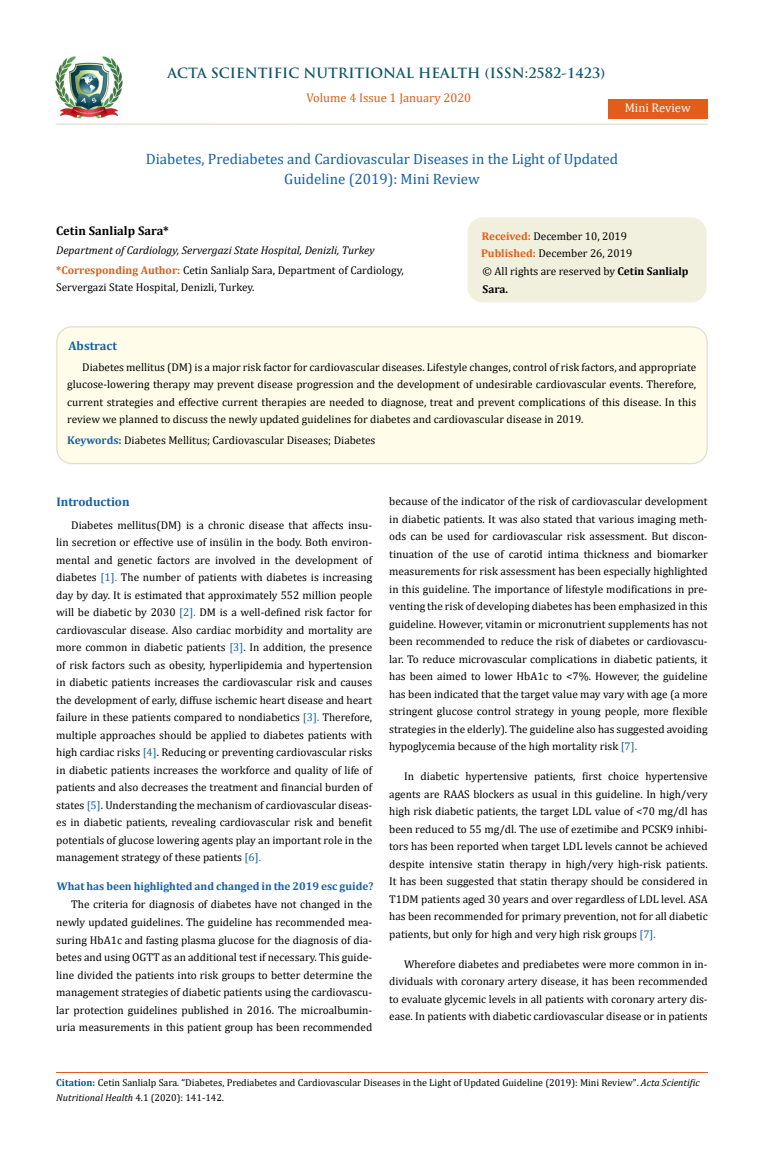
<style>
.page{position:relative;width:764px;height:1170px;background:#fff}
.page>*{position:absolute;margin:0;border:0;box-sizing:border-box;transform-origin:0 0}
.t1{font:15px/20px "Cambria";color:#1560a6;text-align:center}
.t2{font:700 13.75px "Trajan Pro";color:#0e546a}
.t3{font:12.5px "Cambria";color:#e05d1a}
.t4{font:700 12.5px "Cambria";color:#1560a6}
.t5{font:700 12.5px "Cambria";color:#000}
.t6{font:12.5px "Cambria";color:#fff}
.t7{font:11.25px/17.5px "Cambria";color:#000;text-align:justify}
.t8{font:italic 11.25px/19.9px "Cambria";color:#000}
.t9{font:700 11.25px "Cambria";color:#1560a6}
.t10{font:10px/15px "Cambria";color:#000}
.s1{font-weight:700;font-style:normal;color:#e05d1a}
.s2{font-style:normal}
.s3{font-weight:700;color:#e05d1a}
.s4{font-weight:700}
.s5{font-weight:700;color:#1560a6}
.s6{font-weight:700;color:#0e546a}
.s7{color:#1560a6}
.s8{font-weight:700;color:#035089}
.s9{font-style:italic}
</style>
<div class="page">
<img style="left:56px;top:57px;width:66px;height:61px">
<div style="left:608px;top:99px;width:99px;height:20px;background:#e05d1a"></div>
<div style="left:57px;top:327px;width:650px;height:137px;background:#fffde9;border-radius:15px"></div>
<div style="left:56px;top:326px;width:652px;height:138px;border:1px solid #e0dfcd;border-radius:15px"></div>
<div style="left:468px;top:218px;width:238px;height:84px;background:#f1f0de;border-radius:15px"></div>
<div style="left:467px;top:217px;width:239px;height:85px;border:1px solid #f1f0de;border-radius:15px"></div>
<hr style="left:56px;top:123px;width:651px;height:2px;background:#e0dfcd">
<hr style="left:56px;top:1072px;width:651px;height:1px;background:#e05d1a">
<p class="t2" style="left:167px;top:64px;width:439px">ACTA SCIENTIFIC NUTRITIONAL HEALTH (ISSN:2582-1423)</p>
<p class="t3" style="left:306px;top:91px;width:166px">Volume 4 Issue 1 January 2020</p>
<p class="t6" style="left:625px;top:100px;width:67px">Mini Review</p>
<h1 class="t1" style="left:146px;top:149px;width:474px">Diabetes, Prediabetes and Cardiovascular Diseases in the Light of Updated<br>Guideline (2019): Mini Review</h1>
<p class="t5" style="left:56px;top:222px;width:114px">Cetin Sanlialp Sara*</p>
<p class="t8" style="left:56px;top:239px;width:349px">Department of Cardiology, Servergazi State Hospital, Denizli, Turkey <span class="s1">*Corresponding Author:</span> <span class="s2">Cetin Sanlialp Sara, Department of Cardiology,</span></p>
<p class="t7" style="left:56px;top:278px;width:200px">Servergazi State Hospital, Denizli, Turkey.</p>
<p class="t7" style="left:481px;top:227px;width:209px;line-height:17.9px;text-align:left"><span class="s3">Received:</span> December 10, 2019<br><span class="s3">Published:</span> December 26, 2019<br>© All rights are reserved by <span class="s4">Cetin Sanlialp<br>Sara.</span></p>
<p class="t4" style="left:69px;top:337px;width:50px">Abstract</p>
<p class="t7" style="left:67px;top:358px;width:630px;text-indent:15px">Diabetes mellitus (DM) is a major risk factor for cardiovascular diseases. Lifestyle changes, control of risk factors, and appropriate glucose-lowering therapy may prevent disease progression and the development of undesirable cardiovascular events. Therefore, current strategies and effective current therapies are needed to diagnose, treat and prevent complications of this disease. In this review we planned to discuss the newly updated guidelines for diabetes and cardiovascular disease in 2019.</p>
<p class="t7" style="left:67px;top:431px;width:310px"><span class="s5">Keywords</span><span class="s6">:</span> Diabetes Mellitus; Cardiovascular Diseases; Diabetes</p>
<p class="t4" style="left:56px;top:493px;width:75px">Introduction</p>
<p class="t7" style="left:56px;top:516px;width:317px;text-indent:15px">Diabetes mellitus(DM) is a chronic disease that affects insu&shy;lin secretion or effective use of insülin in the body. Both environ&shy;mental and genetic factors are involved in the development of diabetes <span class="s7">[1].</span> The number of patients with diabetes is increasing day by day. It is estimated that approximately 552 million people will be diabetic by 2030 <span class="s7">[2].</span> DM is a well-defined risk factor for cardiovascular disease. Also cardiac morbidity and mortality are more common in diabetic patients <span class="s7">[3]</span>. In addition, the presence of risk factors such as obesity, hyperlipidemia and hypertension in diabetic patients increases the cardiovascular risk and causes the development of early, diffuse ischemic heart disease and heart failure in these patients compared to nondiabetics <span class="s7">[3].</span> Therefore, multiple approaches should be applied to diabetes patients with high cardiac risks <span class="s7">[4]</span>. Reducing or preventing cardiovascular risks in diabetic patients increases the workforce and quality of life of patients and also decreases the treatment and financial burden of states <span class="s7">[5]</span>. Understanding the mechanism of cardiovascular diseas&shy;es in diabetic patients, revealing cardiovascular risk and benefit potentials of glucose lowering agents play an important role in the management strategy of these patients <span class="s7">[6].</span></p>
<p class="t9" style="left:57px;top:878px;width:318px">What has been highlighted and changed in the 2019 esc guide?</p>
<p class="t7" style="left:56px;top:896px;width:317px;text-indent:15px">The criteria for diagnosis of diabetes have not changed in the newly updated guidelines. The guideline has recommended mea&shy;suring HbA1c and fasting plasma glucose for the diagnosis of dia&shy;betes and using OGTT as an additional test if necessary. This guide&shy;line divided the patients into risk groups to better determine the management strategies of diabetic patients using the cardiovascu&shy;lar protection guidelines published in 2016. The microalbumin&shy;uria measurements in this patient group has been recommended</p>
<p class="t7" style="left:389px;top:493px;width:320px">because of the indicator of the risk of cardiovascular development in diabetic patients. It was also stated that various imaging meth&shy;ods can be used for cardiovascular risk assessment. But discon&shy;tinuation of the use of carotid intima thickness and biomarker measurements for risk assessment has been especially highlighted in this guideline. The importance of lifestyle modifications in pre&shy;venting the risk of developing diabetes has been emphasized in this guideline. However, vitamin or micronutrient supplements has not been recommended to reduce the risk of diabetes or cardiovascu&shy;lar. To reduce microvascular complications in diabetic patients, it has been aimed to lower HbA1c to &lt;7%. However, the guideline has been indicated that the target value may vary with age (a more stringent glucose control strategy in young people, more flexible strategies in the elderly). The guideline also has suggested avoiding hypoglycemia because of the high mortality risk <span class="s7">[7].</span></p>
<p class="t7" style="left:389px;top:768px;width:320px;text-indent:15px">In diabetic hypertensive patients, first choice hypertensive agents are RAAS blockers as usual in this guideline. In high/very high risk diabetic patients, the target LDL value of &lt;70 mg/dl has been reduced to 55 mg/dl. The use of ezetimibe and PCSK9 inhibi&shy;tors has been reported when target LDL levels cannot be achieved despite intensive statin therapy in high/very high-risk patients.<br>It has been suggested that statin therapy should be considered in T1DM patients aged 30 years and over regardless of LDL level. ASA has been recommended for primary prevention, not for all diabetic patients, but only for high and very high risk groups <span class="s7">[7].</span></p>
<p class="t7" style="left:389px;top:955px;width:320px;text-indent:15px">Wherefore diabetes and prediabetes were more common in in&shy;dividuals with coronary artery disease, it has been recommended to evaluate glycemic levels in all patients with coronary artery dis&shy;ease. In patients with diabetic cardiovascular disease or in patients</p>
<p class="t10" style="left:56px;top:1075px;width:645px"><span class="s8">Citation:</span> Cetin Sanlialp Sara<span class="s9">.</span> “Diabetes, Prediabetes and Cardiovascular Diseases in the Light of Updated Guideline (2019): Mini Review". <span class="s9">Acta Scientific<br>Nutritional Health</span> 4.1 (2020): 141-142.</p>
</div>
